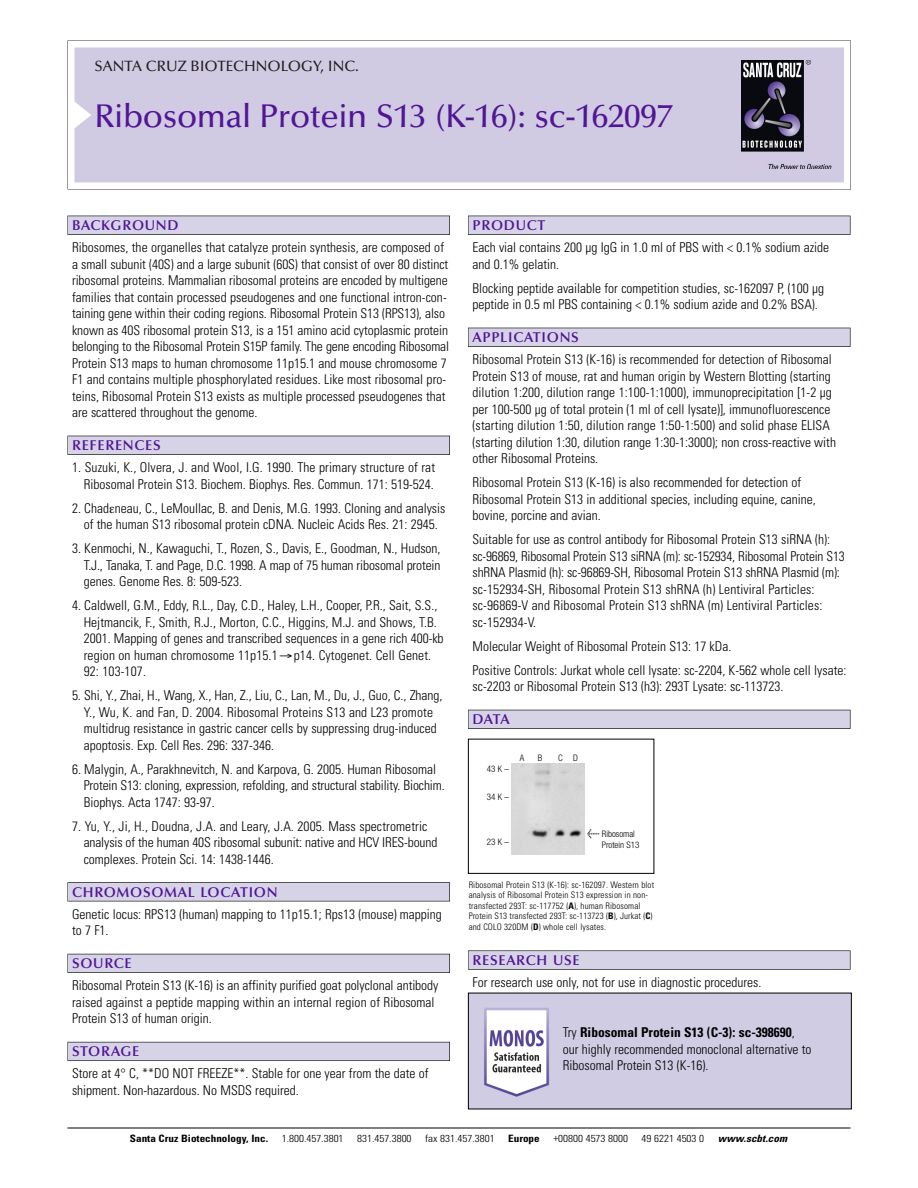
<style>
.page{position:relative;width:918px;height:1188px;background:#fff}
.page>*{position:absolute;margin:0;border:0;box-sizing:border-box;transform-origin:0 0}
.t1{font:500 33px "Optima";letter-spacing:-.01em;color:#511695}
.t2{font:500 15px "Optima";color:#231f20}
.t3{font:600 14.25px "Optima";letter-spacing:.05em;color:#511695}
.t4{font:300 condensed 13.5px/16.5px "Univers";color:#000}
.t5{font:300 condensed 10.2px "Univers";color:#000;scale:1.1 1}
.t6{font:700 condensed 10.2px "Univers";color:#000;scale:1.1 1}
.t7{font:italic 700 condensed 10.2px "Univers";letter-spacing:.005em;color:#000;scale:1.1 1}
.t8{font:300 condensed 9px/10.5px "Univers";letter-spacing:.015em;color:#000}
.t9{font:300 condensed 9px/10.8px "Helvetica Neue";color:#000}
.s1{font-family:"Meta Plus";font-weight:400;font-stretch:normal;font-size:10.5px}
.s2{font-weight:700}
</style>
<div class="page">
<svg style="left:68px;top:40px;width:783px;height:149px"></svg>
<div style="left:74px;top:47px;width:770px;height:135px;background:#d1cae3"></div>
<img style="left:741px;top:60px;width:90px;height:108px">
<div style="left:68px;top:216px;width:382px;height:19px;background:#525155"></div>
<div style="left:68px;top:216px;width:381px;height:18px;background:#d7d3e7"></div>
<div style="left:68px;top:436px;width:382px;height:19px;background:#515055"></div>
<div style="left:68px;top:436px;width:381px;height:18px;background:#d7d3e7"></div>
<div style="left:68px;top:882px;width:382px;height:19px;background:#545357"></div>
<div style="left:68px;top:883px;width:381px;height:18px;background:#d7d3e7"></div>
<div style="left:68px;top:954px;width:382px;height:19px;background:#54535a"></div>
<div style="left:68px;top:954px;width:381px;height:18px;background:#d7d3e7"></div>
<div style="left:68px;top:1042px;width:382px;height:19px;background:#5b5a62"></div>
<div style="left:68px;top:1042px;width:381px;height:18px;background:#d7d3e7"></div>
<div style="left:468px;top:216px;width:382px;height:19px;background:#525155"></div>
<div style="left:468px;top:216px;width:382px;height:18px;background:#d7d3e7"></div>
<div style="left:468px;top:328px;width:382px;height:19px;background:#515055"></div>
<div style="left:468px;top:328px;width:382px;height:18px;background:#d7d3e7"></div>
<div style="left:468px;top:710px;width:382px;height:19px;background:#525158"></div>
<div style="left:468px;top:710px;width:382px;height:18px;background:#d7d3e7"></div>
<svg style="left:468px;top:950px;width:382px;height:20px"></svg>
<div style="left:468px;top:951px;width:382px;height:18px;background:#d7d3e7"></div>
<hr style="left:68px;top:1128px;width:782px;height:1px;background:#000">
<div style="left:468px;top:739px;width:186px;height:135px;border:1px solid #000"></div>
<img style="left:511px;top:764px;width:74px;height:91px">
<img style="left:470px;top:995px;width:380px;height:112px">
<p class="t2" style="left:94px;top:61px;width:266px">SANTA CRUZ BIOTECHNOLOGY, INC.</p>
<h1 class="t1" style="left:94px;top:103px;width:580px">Ribosomal Protein S13 (K-16): sc-162097</h1>
<p class="t3" style="left:72px;top:219px;width:108px">BACKGROUND</p>
<p class="t4" style="left:72px;top:240px;width:379px">Ribosomes, the organelles that catalyze protein synthesis, are composed of a small subunit (40S) and a large subunit (60S) that consist of over 80 distinct ribosomal proteins. Mammalian ribosomal proteins are encoded by multigene families that contain processed pseudogenes and one functional intron-con&shy;taining gene within their coding regions. Ribosomal Protein S13 (RPS13), also known as 40S ribosomal protein S13, is a 151 amino acid cytoplasmic protein belonging to the Ribosomal Protein S15P family. The gene encoding Ribosomal Protein S13 maps to human chromosome 11p15.1 and mouse chromosome 7<br>F1 and contains multiple phosphorylated residues. Like most ribosomal pro&shy;teins, Ribosomal Protein S13 exists as multiple processed pseudogenes that are scattered throughout the genome.</p>
<p class="t3" style="left:72px;top:440px;width:90px">REFERENCES</p>
<p class="t4" style="left:72px;top:460px;width:365px;text-align:right">1. Suzuki, K., Olvera, J. and Wool, I.G. 1990. The primary structure of rat<br>Ribosomal Protein S13. Biochem. Biophys. Res. Commun. 171: 519-524.</p>
<p class="t4" style="left:72px;top:501px;width:375px;text-align:center">2. Chad neau, C., LeMoullac, B. and Denis, M.G. 1993. Cloning and analysis of the human S13 ribosomal protein cDNA. Nucleic Acids Res. 21: 2945.</p>
<p class="t4" style="left:84px;top:541px;width:358px;text-align:justify;text-indent:-12px">3. Kenmochi, N., Kawaguchi, T., Rozen, S., Davis, E., Goodman, N., Hudson, T.J., Tanaka, T. and Page, D.C. 1998. A map of 75 human ribosomal protein genes. Genome Res. 8: 509-523.</p>
<p class="t4" style="left:84px;top:598px;width:361px;text-indent:-12px">4. Caldwell, G.M., Eddy, R.L., Day, C.D., Haley, L.H., Cooper, P.R., Sait, S.S., Hejtmancik, F., Smith, R.J., Morton, C.C., Higgins, M.J. and Shows, T.B.<br>2001. Mapping of genes and transcribed sequences in a gene rich 400-kb region on human chromosome 11p15.1→p14. Cytogenet. Cell Genet.<br>92: 103-107.</p>
<p class="t4" style="left:84px;top:688px;width:360px;text-indent:-12px">5. Shi, Y., Zhai, H., Wang, X., Han, Z., Liu, C., Lan, M., Du, J., Guo, C., Zhang, Y., Wu, K. and Fan, D. 2004. Ribosomal Proteins S13 and L23 promote multidrug resistance in gastric cancer cells by suppressing drug-induced apoptosis. Exp. Cell Res. 296: 337-346.</p>
<p class="t4" style="left:84px;top:762px;width:363px;text-indent:-12px">6. Malygin, A., Parakhnevitch, N. and Karpova, G. 2005. Human Ribosomal<br>Protein S13: cloning, expression, refolding, and structural stability. Biochim.<br>Biophys. Acta 1747: 93-97.</p>
<p class="t4" style="left:84px;top:819px;width:355px;text-indent:-12px">7. Yu, Y., Ji, H., Doudna, J.A. and Leary, J.A. 2005. Mass spectrometric analysis of the human 40S ribosomal subunit: native and HCV IRES-bound complexes. Protein Sci. 14: 1438-1446.</p>
<p class="t3" style="left:72px;top:886px;width:207px">CHROMOSOMAL LOCATION</p>
<p class="t4" style="left:72px;top:907px;width:371px">Genetic locus: RPS13 (human) mapping to 11p15.1; Rps13 (mouse) mapping to 7 F1.</p>
<p class="t3" style="left:72px;top:958px;width:61px">SOURCE</p>
<p class="t4" style="left:72px;top:978px;width:368px">Ribosomal Protein S13 (K-16) is an affinity purified goat polyclonal antibody raised against a peptide mapping within an internal region of Ribosomal<br>Protein S13 of human origin.</p>
<p class="t3" style="left:72px;top:1046px;width:69px">STORAGE</p>
<p class="t4" style="left:72px;top:1066px;width:358px">Store at 4° C, **DO NOT FREEZE**. Stable for one year from the date of shipment. Non-hazardous. No MSDS required.</p>
<p class="t3" style="left:473px;top:219px;width:74px">PRODUCT</p>
<p class="t4" style="left:473px;top:240px;width:358px">Each vial contains 200 µg IgG in 1.0 ml of PBS with &lt; 0.1% sodium azide and 0.1% gelatin.</p>
<p class="t4" style="left:473px;top:281px;width:353px">Blocking peptide available for competition studies, sc-162097 P, (100 µg peptide in 0.5 ml PBS containing &lt; 0.1% sodium azide and 0.2% BSA).</p>
<p class="t3" style="left:473px;top:332px;width:108px">APPLICATIONS</p>
<p class="t4" style="left:473px;top:352px;width:365px">Ribosomal Protein S13 (K-16) is recommended for detection of Ribosomal Protein S13 of mouse, rat and human origin by Western Blotting (starting dilution 1:200, dilution range 1:100-1:1000), immunoprecipitation [1-2 µg per 100-500 µg of total protein (1 ml of cell lysate)], immunofluorescence (starting dilution 1:50, dilution range 1:50-1:500) and solid phase ELISA (starting dilution 1:30, dilution range 1:30-1:3000); non cross-reactive with other Ribosomal Proteins.</p>
<p class="t4" style="left:473px;top:475px;width:345px">Ribosomal Protein S13 (K-16) is also recommended for detection of<br>Ribosomal Protein S13 in additional species, including equine, canine, bovine, porcine and avian.</p>
<p class="t4" style="left:473px;top:532px;width:374px">Suitable for use as control antibody for Ribosomal Protein S13 siRNA (h): sc-96869, Ribosomal Protein S13 siRNA (m): sc-152934, Ribosomal Protein S13 shRNA Plasmid (h): sc-96869-SH, Ribosomal Protein S13 shRNA Plasmid (m): sc-152934-SH, Ribosomal Protein S13 shRNA (h) Lentiviral Particles: sc-96869-V and Ribosomal Protein S13 shRNA (m) Lentiviral Particles: sc-152934-V.</p>
<p class="t4" style="left:473px;top:635px;width:375px;line-height:24px">Molecular Weight of Ribosomal Protein S13: 17 kDa.<br>Positive Controls: Jurkat whole cell lysate: sc-2204, K-562 whole cell lysate:</p>
<p class="t4" style="left:473px;top:679px;width:312px">sc-2203 or Ribosomal Protein S13 (h3): 293T Lysate: sc-113723.</p>
<p class="t3" style="left:473px;top:714px;width:39px">DATA</p>
<p class="t9" style="left:487px;top:764px;width:24px">43K–</p>
<p class="t9" style="left:487px;top:792px;width:24px">34K–</p>
<p class="t9" style="left:487px;top:837px;width:24px">23K–</p>
<p class="t9" style="left:520px;top:753px;width:6px">A</p>
<p class="t9" style="left:538px;top:753px;width:6px">B</p>
<p class="t9" style="left:558px;top:753px;width:21px">C D</p>
<p class="t9" style="left:602px;top:830px;width:39px;text-indent:-15px"><span class="s1">&lt;</span> Ribosomal<br>Protein S13</p>
<p class="t8" style="left:469px;top:880px;width:187px">Ribosomal Protein S13 (K-16): sc-162097. Western blot analysis of Ribosomal Protein S13 expression in non&shy;transfected 293T: sc-117752 (<span class="s2">A</span>), human Ribosomal Protein S13 transfected 293T: sc-113723 (<span class="s2">B</span>), Jurkat (<span class="s2">C</span>) and COLO 320DM (<span class="s2">D</span>) whole cell lysates.</p>
<p class="t3" style="left:473px;top:954px;width:109px">RESEARCH USE</p>
<p class="t4" style="left:473px;top:975px;width:290px">For research use only, not for use in diagnostic procedures.</p>
<p class="t4" style="left:563px;top:1025px;width:250px">Try <span class="s2">Ribosomal Protein S13 (C-3): sc-398690</span>, our highly recommended monoclonal alternative to<br>Ribosomal Protein S13 (K-16).</p>
<p class="t6" style="left:130px;top:1135px;width:127px">Santa Cruz Biotechnology, Inc.</p>
<p class="t5" style="left:282px;top:1135px;width:58px">1.800.457.3801</p>
<p class="t5" style="left:357px;top:1135px;width:51px">831.457.3800</p>
<p class="t5" style="left:425px;top:1135px;width:65px">fax 831.457.3801</p>
<p class="t6" style="left:508px;top:1135px;width:30px">Europe</p>
<p class="t5" style="left:553px;top:1135px;width:69px">+00800 4573 8000</p>
<p class="t5" style="left:642px;top:1135px;width:58px">49 6221 4503 0</p>
<p class="t7" style="left:718px;top:1135px;width:64px">www.scbt.com</p>
</div>
